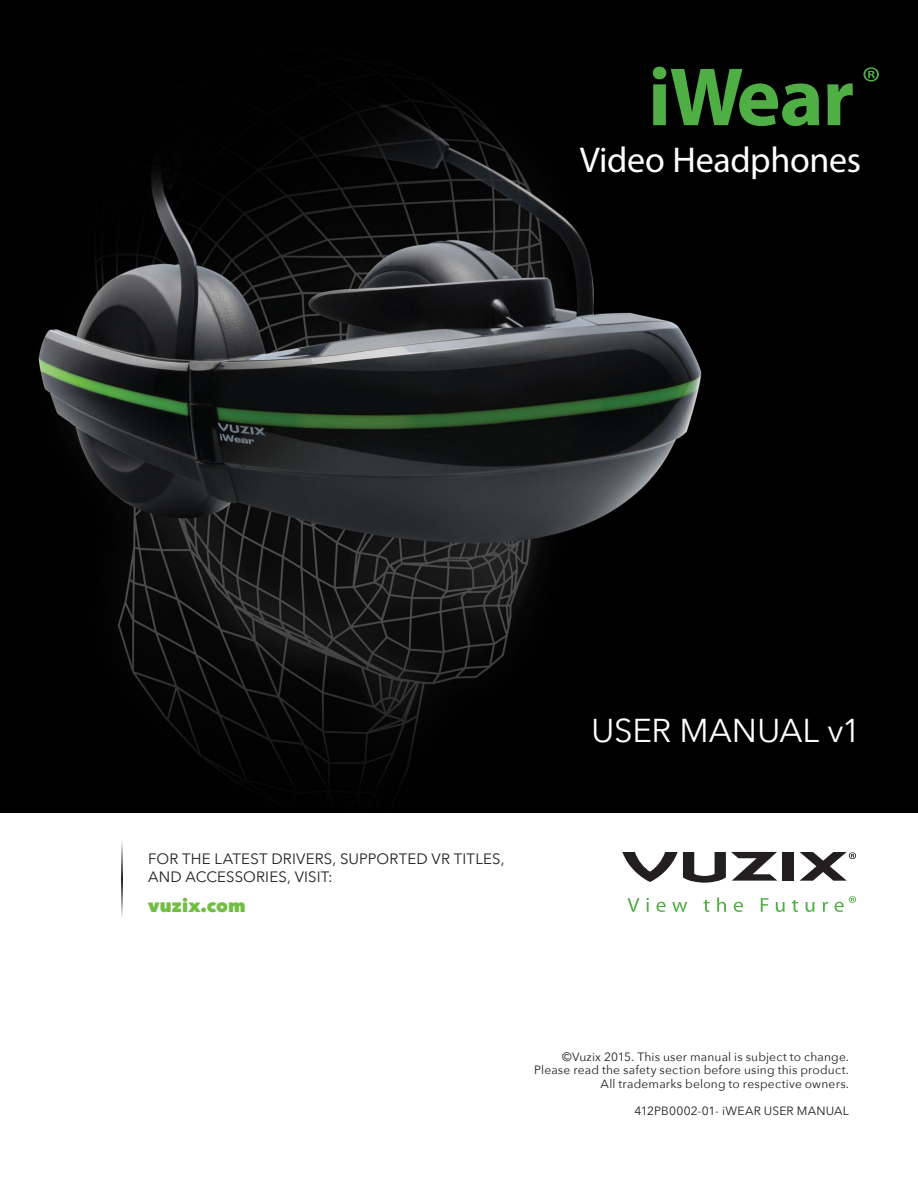
<style>
.page{position:relative;width:918px;height:1188px;background:#fff}
.page>*{position:absolute;margin:0;border:0;box-sizing:border-box;transform-origin:0 0}
.t1{font:700 83.4px "Myriad Pro";letter-spacing:-.015em;color:#4faf44}
.t2{font:36px "Myriad Pro";letter-spacing:-.01em;color:#fff}
.t3{font:33px "Avenir Next";letter-spacing:-.01em;color:#fff}
.t4{font:800 18px "Avenir Next";letter-spacing:.01em;color:#72be44}
.t5{font:15px/18px "Avenir Next";letter-spacing:.01em;color:#231f20}
.t6{font:12px/13.5px "Avenir Next";letter-spacing:.015em;color:#231f20;text-align:right}
</style>
<div class="page">
<div style="left:0;top:0;width:918px;height:813px;background:#000"></div>
<img style="left:38px;top:88px;width:664px;height:696px">
<svg style="left:863px;top:67px;width:16px;height:15px"></svg>
<div style="left:782px;top:852px;width:12px;height:29px;background:#231f20"></div>
<svg style="left:622px;top:852px;width:155px;height:31px"></svg>
<svg style="left:800px;top:852px;width:56px;height:29px"></svg>
<svg style="left:628px;top:898px;width:11px;height:14px"></svg>
<svg style="left:646px;top:898px;width:3px;height:14px"></svg>
<svg style="left:656px;top:902px;width:10px;height:10px"></svg>
<svg style="left:672px;top:902px;width:15px;height:10px"></svg>
<svg style="left:703px;top:900px;width:7px;height:12px"></svg>
<svg style="left:717px;top:897px;width:9px;height:15px"></svg>
<svg style="left:734px;top:902px;width:9px;height:10px"></svg>
<svg style="left:761px;top:898px;width:8px;height:14px"></svg>
<svg style="left:776px;top:902px;width:9px;height:10px"></svg>
<svg style="left:792px;top:900px;width:6px;height:12px"></svg>
<svg style="left:806px;top:902px;width:8px;height:10px"></svg>
<svg style="left:823px;top:902px;width:5px;height:10px"></svg>
<svg style="left:835px;top:896px;width:21px;height:16px"></svg>
<svg style="left:122px;top:842px;width:1px;height:75px"></svg>
<h1 class="t1" style="left:648px;top:43px;width:208px">iWear</h1>
<h2 class="t2" style="left:580px;top:138px;width:283px">Video Headphones</h2>
<p class="t5" style="left:148px;top:849px;width:358px">FOR THE LATEST DRIVERS, SUPPORTED VR TITLES,<br>AND ACCESSORIES, VISIT:</p>
<h3 class="t4" style="left:148px;top:894px;width:99px">vuzix.com</h3>
<h3 class="t3" style="left:591px;top:703px;width:271px">USER MANUAL v1</h3>
<p class="t6" style="left:534px;top:1049px;width:316px">©Vuzix 2015. This user manual is subject to change.<br>Please read the safety section before using this product.<br>All trademarks belong to respective owners.</p>
<p class="t6" style="left:634px;top:1103px;width:216px">412PB0002-01- iWEAR USER MANUAL</p>
</div>
